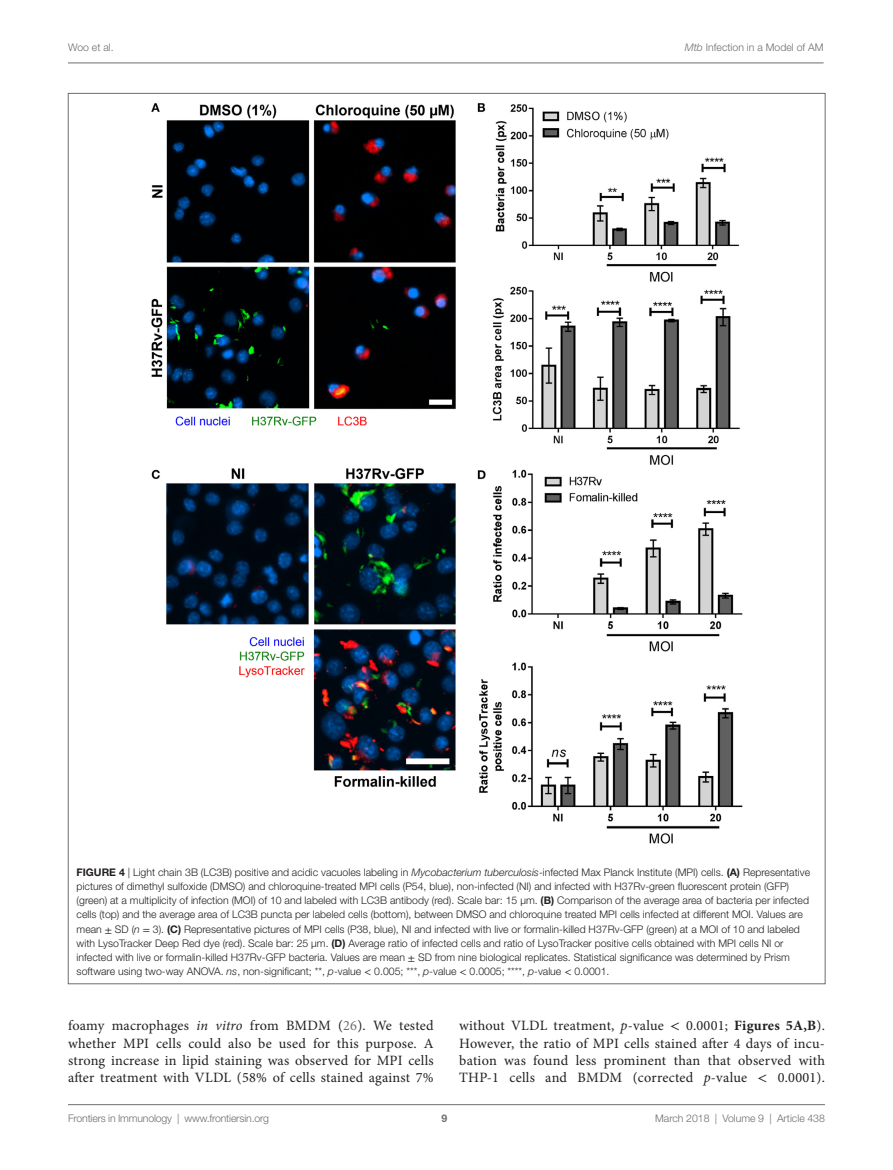
<style>
.page{position:relative;width:893px;height:1170px;background:#fff}
.page>*{position:absolute;margin:0;border:0;box-sizing:border-box;transform-origin:0 0}
.t1{font:14.25px/17.2px "Minion Pro";letter-spacing:.015em;color:#231f20;text-align:justify}
.t2{font:300 10.5px/14.2px "Helvetica Neue LT Std";color:#231f20}
.t3{font:300 10.5px "Helvetica Neue LT Std";color:#6c6d70}
.t4{font:700 10.5px "Helvetica Neue LT Std";color:#6c6d70}
.s1{font-style:italic}
.s2{font-weight:700}
.s3{font-family:"STIX General";font-weight:400}
.s4{color:#6c6d70}
.s5{font-family:"STIX General"}
</style>
<div class="page">
<img style="left:151px;top:103px;width:592px;height:741px">
<hr style="left:68px;top:1104px;width:757px;height:1px;background:#6c6d70">
<hr style="left:68px;top:63px;width:756px;height:1px;background:#6c6d70">
<p class="t3" style="left:68px;top:41px;width:47px">Woo et al.</p>
<p class="t3" style="left:685px;top:41px;width:140px"><span class="s1">Mtb</span> Infection in a Model of AM</p>
<p class="t2" style="left:77px;top:864px;width:735px"><span class="s2">FIG URE 4</span> | Light chain 3B (LC3B) positive and acidic vacuoles labeling in <span class="s1">Mycobacterium tuberculosis</span>-infected Max Planck Institute (MPI) cells. <span class="s2">(A)</span> Representative pictures of dimethyl sulfoxide (DMSO) and chloroquine-treated MPI cells (P54, blue), non-infected (NI) and infected with H37Rv-green fluorescent protein (GFP) (green) at a multiplicity of infection (MOI) of 10 and labeled with LC3B antibody (red). Scale bar: 15 µm. <span class="s2">(B)</span> Comparison of the average area of bacteria per infected cells (top) and the average area of LC3B puncta per labeled cells (bottom), between DMSO and chloroquine treated MPI cells infected at different MOI. Values are mean <span class="s3">±</span> SD (<span class="s1">n</span> <span class="s3">=</span> 3). <span class="s2">(C)</span> Representative pictures of MPI cells (P38, blue), NI and infected with live or formalin-killed H37Rv-GFP (green) at a MOI of 10 and labeled with LysoTracker Deep Red dye (red). Scale bar: 25 µm. <span class="s2">(D)</span> Average ratio of infected cells and ratio of LysoTracker positive cells obtained with MPI cells NI or infected with live or formalin-killed H37Rv-GFP bacteria. Values are mean <span class="s3">±</span> SD from nine biological replicates. Statistical significance was determined by Prism software using two-way ANOVA. <span class="s1">ns</span>, non-significant; **, <span class="s1">p</span>-value <span class="s3">&lt;</span> 0.005; ***, <span class="s1">p</span>-value <span class="s3">&lt;</span> 0.0005; ****, <span class="s1">p</span>-value <span class="s3">&lt;</span> 0.0001.</p>
<h1 class="t1" style="left:68px;top:1017px;width:367px">foamy macrophages <span class="s1">in vitro</span> from BMDM (<span class="s4">26</span>). We tested whether MPI cells could also be used for this purpose. A strong increase in lipid staining was observed for MPI cells after treatment with VLDL (58% of cells stained against 7%</h1>
<h1 class="t1" style="left:459px;top:1017px;width:367px">without VLDL treatment, <span class="s1">p</span>-value <span class="s5">&lt;</span> 0.0001; <span class="s2">Figures 5A,B</span>).<br>However, the ratio of MPI cells stained after 4 days of incu&shy;bation was found less prominent than that observed with THP-1 cells and BMDM (corrected <span class="s1">p</span>-value <span class="s5">&lt;</span> 0.0001).</h1>
<p class="t3" style="left:68px;top:1111px;width:203px">Frontiers in Immunology | www.frontiersin.org</p>
<p class="t3" style="left:655px;top:1111px;width:171px">March 2018 | Volume 9 | Article 438</p>
<p class="t4" style="left:441px;top:1111px;width:7px">9</p>
</div>
